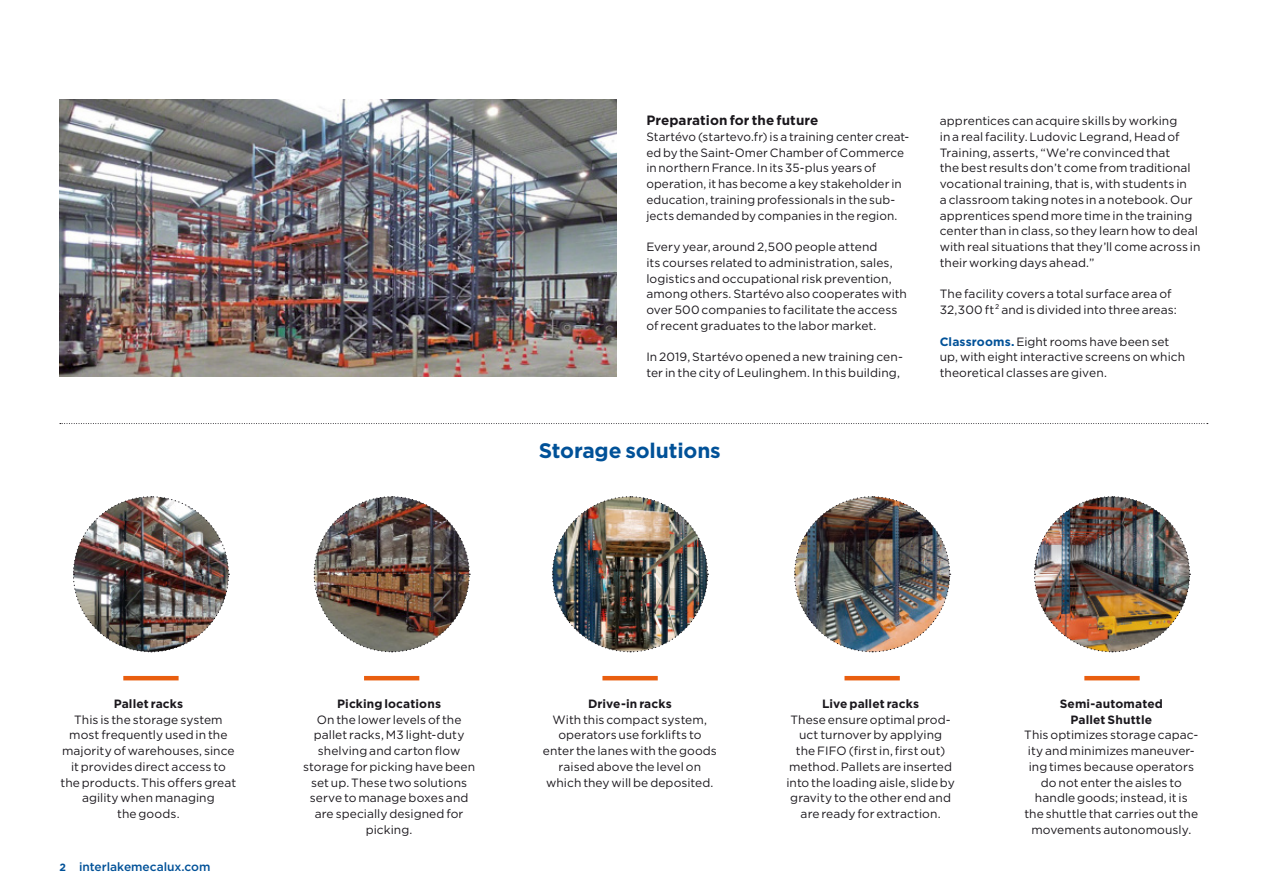
<style>
.page{position:relative;width:1263px;height:893px;background:#fff}
.page>*{position:absolute;margin:0;border:0;box-sizing:border-box;transform-origin:0 0}
.t1{font:700 21px "Gotham";letter-spacing:-.005em;color:#005198}
.t2{font:700 13.5px "Gotham";letter-spacing:.005em;color:#1a171c}
.t3{font:12px/15.8px "Gotham";letter-spacing:.005em;color:#1a171c}
.t4{font:700 12px/15.8px "Gotham";letter-spacing:.01em;color:#1a171c;text-align:center}
.t5{font:500 12px "Gotham";color:#005198}
.s1{font-weight:700;color:#005198}
.s2{font-weight:700;font-size:10.5px}
</style>
<div class="page">
<img style="left:60px;top:99px;width:557px;height:278px">
<svg style="left:60px;top:423px;width:1148px;height:1px"></svg>
<hr style="left:123px;top:676px;width:56px;height:4px;background:#e95e0f">
<img style="left:73px;top:496px;width:157px;height:157px">
<img style="left:552px;top:496px;width:157px;height:157px">
<hr style="left:602px;top:676px;width:56px;height:4px;background:#e95e0f">
<hr style="left:844px;top:676px;width:56px;height:4px;background:#e95e0f">
<img style="left:794px;top:496px;width:157px;height:157px">
<hr style="left:1084px;top:676px;width:56px;height:4px;background:#e95e0f">
<img style="left:1034px;top:496px;width:157px;height:157px">
<hr style="left:364px;top:676px;width:55px;height:4px;background:#e95e0f">
<img style="left:313px;top:496px;width:157px;height:157px">
<p class="t2" style="left:646px;top:111px;width:174px">Preparation for the future</p>
<p class="t3" style="left:646px;top:128px;width:265px">Startévo (startevo.fr) is a training center creat&shy;ed by the Saint-Omer Chamber of Commerce in northern France. In its 35-plus years of operation, it has become a key stakeholder in education, training professionals in the sub&shy;jects demanded by companies in the region.</p>
<p class="t3" style="left:646px;top:239px;width:262px">Every year, around 2,500 people attend<br>its courses related to administration, sales, logistics and occupational risk prevention, among others. Startévo also cooperates with over 500 companies to facilitate the access of recent graduates to the labor market.</p>
<p class="t3" style="left:646px;top:349px;width:258px">In 2019, Startévo opened a new training cen&shy;ter in the city of Leulinghem. In this building,</p>
<h1 class="t1" style="left:539px;top:437px;width:184px">Storage solutions</h1>
<p class="t3" style="left:940px;top:113px;width:262px">apprentices can acquire skills by working<br>in a real facility. Ludovic Legrand, Head of Training, asserts, “We’re convinced that<br>the best results don’t come from traditional vocational training, that is, with students in<br>a classroom taking notes in a notebook. Our apprentices spend more time in the training center than in class, so they learn how to deal with real situations that they’ll come across in their working days ahead.”</p>
<p class="t3" style="left:940px;top:286px;width:238px">The facility covers a total surface area of<br>32,300 ft² and is divided into three areas:</p>
<p class="t3" style="left:940px;top:333px;width:247px"><span class="s1">Classrooms.</span> Eight rooms have been set up, with eight interactive screens on which theoretical classes are given.</p>
<p class="t4" style="left:114px;top:696px;width:71px">Pallet racks</p>
<p class="t3" style="left:61px;top:711px;width:177px;text-align:center">This is the storage system most frequently used in the majority of warehouses, since it provides direct access to the products. This offers great agility when managing<br>the goods.</p>
<p class="t5" style="left:60px;top:859px;width:153px"><span class="s2">2</span> interlakemecalux.com</p>
<p class="t4" style="left:337px;top:696px;width:105px">Picking locations</p>
<p class="t3" style="left:303px;top:711px;width:174px;text-align:center">On the lower levels of the pallet racks, M3 light-duty shelving and carton flow storage for picking have been set up. These two solutions serve to manage boxes and are specially designed for picking.</p>
<p class="t4" style="left:588px;top:696px;width:85px">Drive-in racks</p>
<p class="t3" style="left:543px;top:711px;width:176px;text-align:center">With this compact system, operators use forklifts to enter the lanes with the goods raised above the level on which they will be deposited.</p>
<p class="t4" style="left:822px;top:696px;width:98px">Live pallet racks</p>
<p class="t3" style="left:786px;top:711px;width:170px;text-align:center">These ensure optimal prod&shy;uct turnover by applying<br>the FIFO (first in, first out) method. Pallets are inserted into the loading aisle, slide by gravity to the other end and are ready for extraction.</p>
<p class="t4" style="left:1060px;top:696px;width:105px">Semi-automated<br>Pallet Shuttle</p>
<p class="t3" style="left:1024px;top:727px;width:176px;text-align:center">This optimizes storage capac&shy;ity and minimizes maneuver&shy;ing times because operators do not enter the aisles to handle goods; instead, it is the shuttle that carries out the movements autonomously.</p>
</div>
